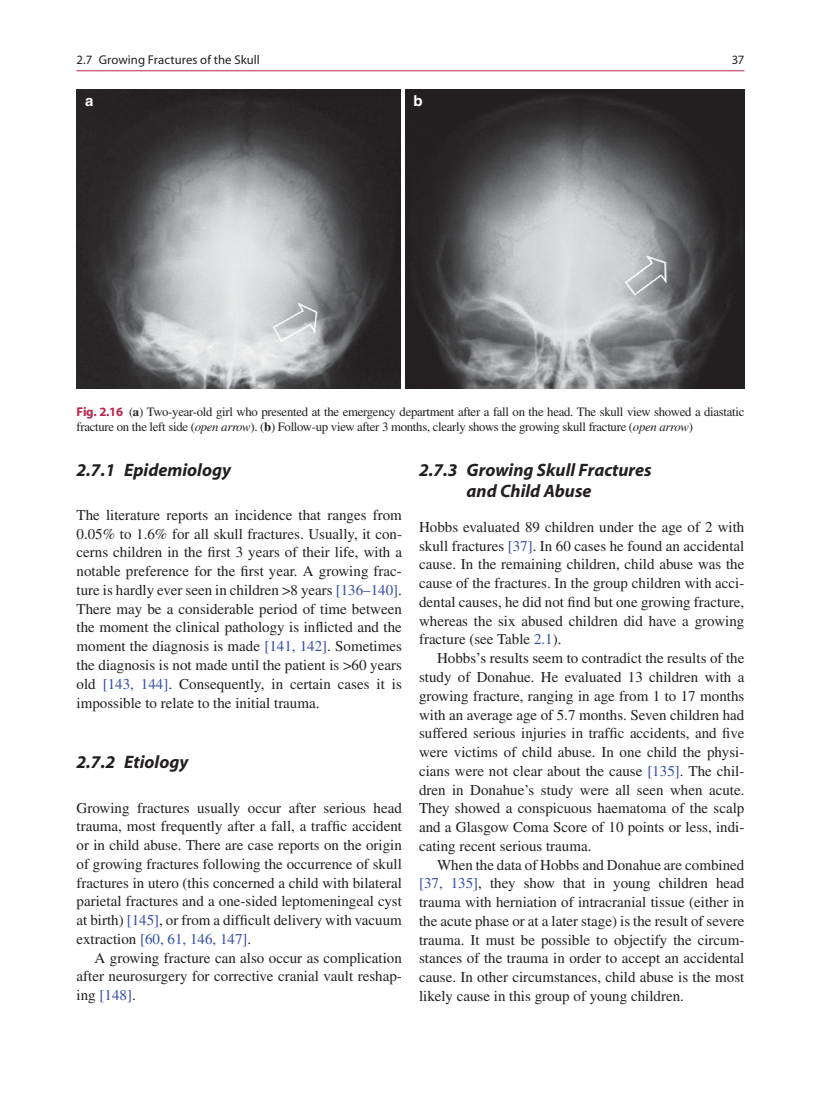
<style>
.page{position:relative;width:821px;height:1106px;background:#fff}
.page>*{position:absolute;margin:0;border:0;box-sizing:border-box;transform-origin:0 0}
.t1{font:italic 700 18px/21.8px "Myriad";color:#231f20}
.t2{font:15px/18.8px "Times";color:#231f20;text-align:justify}
.t3{font:700 15px "Helvetica";color:#fff}
.t4{font:12.75px/15px "Times";letter-spacing:-.02em;color:#231f20}
.t5{font:12.75px "Myriad";letter-spacing:.005em;color:#231f20}
.s1{font-family:"Myriad";font-weight:700;color:#b8274c}
.s2{font-weight:700}
.s3{font-style:italic}
.s4{color:#344da1}
</style>
<div class="page">
<hr style="left:77px;top:70px;width:667px;height:1px;background:#b8274c">
<img style="left:77px;top:89px;width:324px;height:299px">
<img style="left:405px;top:89px;width:339px;height:299px">
<p class="t5" style="left:77px;top:54px;width:185px">2.7 Growing Fractures of the Skull</p>
<p class="t5" style="left:731px;top:54px;width:14px">37</p>
<p class="t3" style="left:85px;top:92px;width:10px">a</p>
<p class="t3" style="left:413px;top:92px;width:11px">b</p>
<p class="t4" style="left:77px;top:404px;width:669px"><span class="s1">Fig. 2.16</span> (<span class="s2">a</span>) Two-year-old girl who presented at the emergency department after a fall on the head. The skull view showed a diastatic fracture on the left side (<span class="s3">open arrow</span>). (<span class="s2">b</span>) Follow-up view after 3 months, clearly shows the growing skull fracture (<span class="s3">open arrow</span>)</p>
<p class="t1" style="left:77px;top:459px;width:156px">2.7.1 Epidemiology</p>
<p class="t2" style="left:77px;top:505px;width:327px">The literature reports an incidence that ranges from 0.05% to 1.6% for all skull fractures. Usually, it con&shy;cerns children in the first 3 years of their life, with a notable preference for the first year. A growing frac&shy;ture is hardly ever seen in children &gt;8 years <span class="s4">[136–140]</span>.<br>There may be a considerable period of time between the moment the clinical pathology is inflicted and the moment the diagnosis is made <span class="s4">[141, 142]</span>. Sometimes the diagnosis is not made until the patient is &gt;60 years old <span class="s4">[143, 144]</span>. Consequently, in certain cases it is impossible to relate to the initial trauma.</p>
<p class="t1" style="left:77px;top:752px;width:113px">2.7.2 Etiology</p>
<p class="t2" style="left:77px;top:798px;width:327px">Growing fractures usually occur after serious head trauma, most frequently after a fall, a traffic accident or in child abuse. There are case reports on the origin of growing fractures following the occurrence of skull fractures in utero (this concerned a child with bilateral parietal fractures and a one-sided leptomeningeal cyst at birth) <span class="s4">[145]</span>, or from a difficult delivery with vacuum extraction <span class="s4">[60, 61, 146, 147]</span>.</p>
<p class="t2" style="left:77px;top:948px;width:327px;text-indent:18px">A growing fracture can also occur as complication after neurosurgery for corrective cranial vault reshap&shy;ing <span class="s4">[148]</span>.</p>
<p class="t1" style="left:466px;top:459px;width:187px;text-indent:-48px">2.7.3 Growing Skull Fractures and Child Abuse</p>
<p class="t2" style="left:419px;top:517px;width:327px">Hobbs evaluated 89 children under the age of 2 with skull fractures <span class="s4">[37]</span>. In 60 cases he found an accidental cause. In the remaining children, child abuse was the cause of the fractures. In the group children with acci&shy;dental causes, he did not find but one growing fracture, whereas the six abused children did have a growing fracture (see Table <span class="s4">2.1</span>).</p>
<p class="t2" style="left:419px;top:648px;width:327px;text-indent:18px">Hobbs’s results seem to contradict the results of the study of Donahue. He evaluated 13 children with a growing fracture, ranging in age from 1 to 17 months with an average age of 5.7 months. Seven children had suffered serious injuries in traffic accidents, and five were victims of child abuse. In one child the physi&shy;cians were not clear about the cause <span class="s4">[135]</span>. The chil&shy;dren in Donahue’s study were all seen when acute.<br>They showed a conspicuous haematoma of the scalp and a Glasgow Coma Score of 10 points or less, indi&shy;cating recent serious trauma.</p>
<p class="t2" style="left:419px;top:855px;width:327px;text-indent:18px">When the data of Hobbs and Donahue are combined <span class="s4">[37, 135]</span>, they show that in young children head trauma with herniation of intracranial tissue (either in the acute phase or at a later stage) is the result of severe trauma. It must be possible to objectify the circum&shy;stances of the trauma in order to accept an accidental cause. In other circumstances, child abuse is the most likely cause in this group of young children.</p>
</div>
